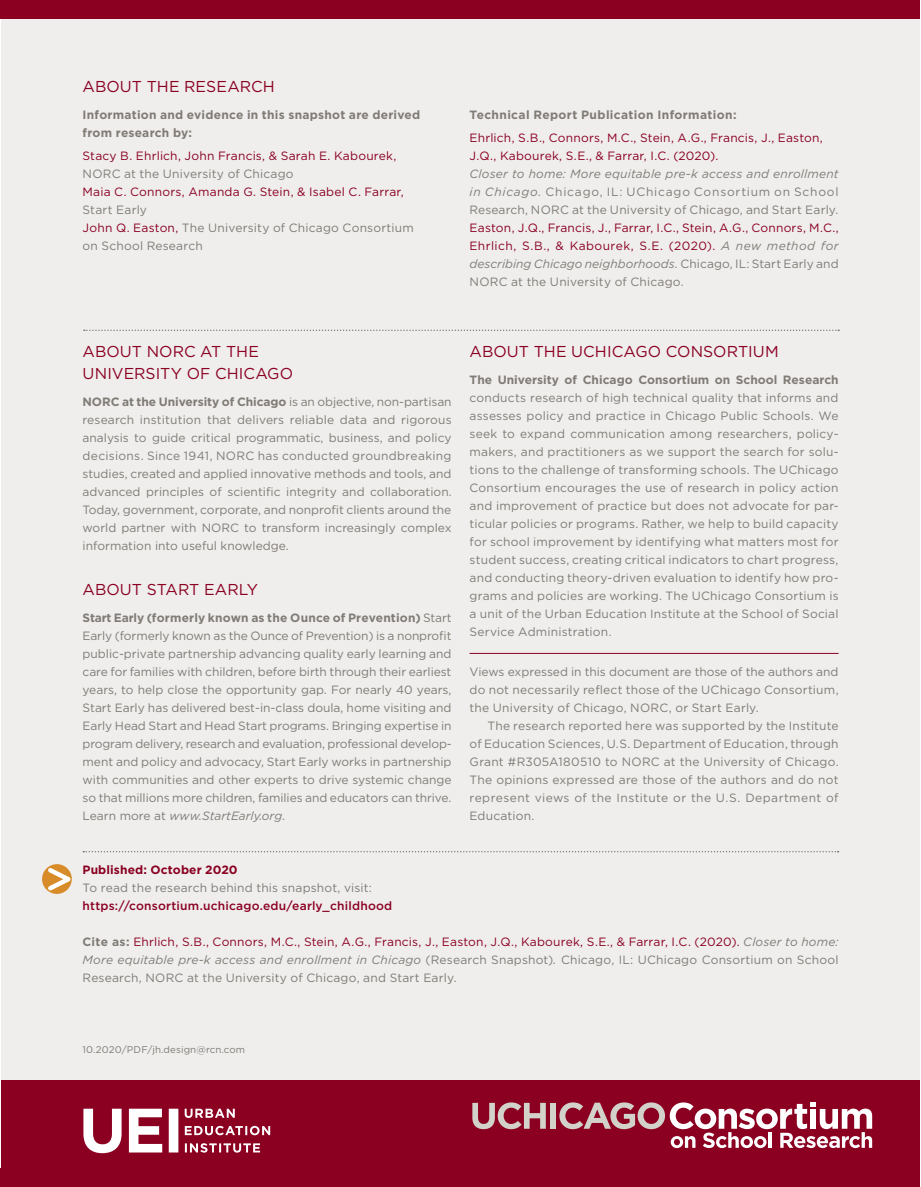
<style>
.page{position:relative;width:921px;height:1187px;background:#fff}
.page>*{position:absolute;margin:0;border:0;box-sizing:border-box;transform-origin:0 0}
.t1{font:15.75px/22.5px "Gotham";letter-spacing:.005em;color:#8b0021}
.t2{font:12px/18px "Gotham";letter-spacing:.015em;color:#807b75;text-align:justify}
.t3{font:12px/18px "Gotham";letter-spacing:.02em;color:#8b0021}
.t4{font:700 12px/18px "Gotham";letter-spacing:.015em;color:#807b75}
.t5{font:500 12px "Gotham";letter-spacing:.015em;color:#8b0021}
.t6{font:700 12px "Gotham";letter-spacing:.01em;color:#8b0021}
.t7{font:9.75px "Gotham";letter-spacing:.01em;color:#807b75}
.s1{color:#8b0021}
.s2{font-style:italic}
.s3{font-style:italic;color:#807b75}
.s4{color:#807b75}
.s5{font-weight:700}
</style>
<div class="page">
<div style="left:2px;top:19px;width:918px;height:1061px;background:#efeeed"></div>
<div style="left:2px;top:1080px;width:918px;height:106px;background:#8b0021"></div>
<svg style="left:83px;top:1108px;width:95px;height:45px"></svg>
<svg style="left:185px;top:1143px;width:75px;height:9px"></svg>
<svg style="left:185px;top:1125px;width:85px;height:10px"></svg>
<svg style="left:185px;top:1108px;width:50px;height:9px"></svg>
<div style="left:0;top:0;width:920px;height:18px;background:#8b0021"></div>
<div style="left:0;top:1167px;width:5px;height:19px;background:#8b0021"></div>
<div style="left:550px;top:1102px;width:6px;height:26px;background:#d2d2ca"></div>
<svg style="left:472px;top:1102px;width:74px;height:27px"></svg>
<svg style="left:559px;top:1102px;width:313px;height:46px"></svg>
<hr style="left:470px;top:653px;width:369px;height:1px;background:#8b0021">
<svg style="left:84px;top:329px;width:755px;height:2px"></svg>
<svg style="left:42px;top:864px;width:30px;height:29px"></svg>
<svg style="left:44px;top:864px;width:28px;height:30px"></svg>
<svg style="left:83px;top:851px;width:755px;height:1px"></svg>
<h1 class="t1" style="left:83px;top:76px;width:194px">ABOUT THE RESEARCH</h1>
<p class="t4" style="left:83px;top:107px;width:339px">Information and evidence in this snapshot are derived from research by:</p>
<p class="t3" style="left:83px;top:147px;width:315px">Stacy B. Ehrlich, John Francis, &amp; Sarah E. Kabourek,</p>
<p class="t2" style="left:83px;top:165px;width:213px">NORC at the University of Chicago</p>
<p class="t3" style="left:83px;top:183px;width:323px">Maia C. Connors, Amanda G. Stein, &amp; Isabel C. Farrar,</p>
<p class="t2" style="left:83px;top:201px;width:333px;text-align:left">Start Early<br><span class="s1">John Q. Easton,</span> The University of Chicago Consortium on School Research</p>
<p class="t4" style="left:470px;top:107px;width:269px">Technical Report Publication Information:</p>
<p class="t3" style="left:470px;top:129px;width:355px">Ehrlich, S.B., Connors, M.C., Stein, A.G., Francis, J., Easton,<br>J.Q., Kabourek, S.E., &amp; Farrar, I.C. (2020).</p>
<p class="t2" style="left:470px;top:165px;width:371px"><span class="s2">Closer to home: More equitable pre-k access and enrollment in Chicago.</span> Chicago, IL: UChicago Consortium on School Research, NORC at the University of Chicago, and Start Early.</p>
<p class="t3" style="left:470px;top:219px;width:371px;text-align:justify">Easton, J.Q., Francis, J., Farrar, I.C., Stein, A.G., Connors, M.C., Ehrlich, S.B., &amp; Kabourek, S.E. (2020). <span class="s3">A new method for describing Chicago neighborhoods.</span> <span class="s4">Chicago, IL: Start Early and NORC at the University of Chicago.</span></p>
<h1 class="t1" style="left:83px;top:340px;width:212px">ABOUT NORC AT THE<br>UNIVERSITY OF CHICAGO</h1>
<p class="t2" style="left:83px;top:393px;width:371px"><span class="s5">NORC at the University of Chicago</span> is an objective, non-partisan research institution that delivers reliable data and rigorous analysis to guide critical programmatic, business, and policy decisions. Since 1941, NORC has conducted groundbreaking studies, created and applied innovative methods and tools, and advanced principles of scientific integrity and collaboration.<br>Today, government, corporate, and nonprofit clients around the world partner with NORC to transform increasingly complex information into useful knowledge.</p>
<h1 class="t1" style="left:83px;top:579px;width:177px">ABOUT START EARLY</h1>
<p class="t2" style="left:83px;top:609px;width:371px"><span class="s5">Start Early (formerly known as the Ounce of Prevention)</span> Start Early (formerly known as the Ounce of Prevention) is a nonprofit public-private partnership advancing quality early learning and care for families with children, before birth through their earliest years, to help close the opportunity gap. For nearly 40 years, Start Early has delivered best-in-class doula, home visiting and Early Head Start and Head Start programs. Bringing expertise in program delivery, research and evaluation, professional develop&shy;ment and policy and advocacy, Start Early works in partnership with communities and other experts to drive systemic change so that millions more children, families and educators can thrive.<br>Learn more at <span class="s2">www.StartEarly.org</span>.</p>
<h1 class="t1" style="left:470px;top:340px;width:311px">ABOUT THE UCHICAGO CONSORTIUM</h1>
<p class="t4" style="left:470px;top:371px;width:371px">The University of Chicago Consortium on School Research</p>
<p class="t2" style="left:470px;top:389px;width:371px">conducts research of high technical quality that informs and assesses policy and practice in Chicago Public Schools. We seek to expand communication among researchers, policy&shy;makers, and practitioners as we support the search for solu&shy;tions to the challenge of transforming schools. The UChicago Consortium encourages the use of research in policy action and improvement of practice but does not advocate for par&shy;ticular policies or programs. Rather, we help to build capacity for school improvement by identifying what matters most for student success, creating critical indicators to chart progress, and conducting theory-driven evaluation to identify how pro&shy;grams and policies are working. The UChicago Consortium is a unit of the Urban Education Institute at the School of Social Service Administration.</p>
<p class="t2" style="left:470px;top:663px;width:370px">Views expressed in this document are those of the authors and do not necessarily reflect those of the UChicago Consortium, the University of Chicago, NORC, or Start Early.</p>
<p class="t2" style="left:470px;top:717px;width:371px;text-indent:18px">The research reported here was supported by the Institute of Education Sciences, U.S. Department of Education, through Grant #R305A180510 to NORC at the University of Chicago.<br>The opinions expressed are those of the authors and do not represent views of the Institute or the U.S. Department of Education.</p>
<p class="t6" style="left:83px;top:864px;width:157px">Published: October 2020</p>
<p class="t2" style="left:83px;top:879px;width:291px">To read the research behind this snapshot, visit:</p>
<p class="t5" style="left:83px;top:900px;width:311px">https://consortium.uchicago.edu/early_childhood</p>
<p class="t2" style="left:83px;top:933px;width:758px"><span class="s5">Cite as:</span> <span class="s1">Ehrlich, S.B., Connors, M.C., Stein, A.G., Francis, J., Easton, J.Q., Kabourek, S.E., &amp; Farrar, I.C. (2020).</span> <span class="s2">Closer to home:<br>More equitable pre-k access and enrollment in Chicago</span> (Research Snapshot)<span class="s2">.</span> Chicago, IL: UChicago Consortium on School Research, NORC at the University of Chicago, and Start Early.</p>
<p class="t7" style="left:83px;top:1045px;width:164px">10.2020/PDF/jh.design@rcn.com</p>
</div>
